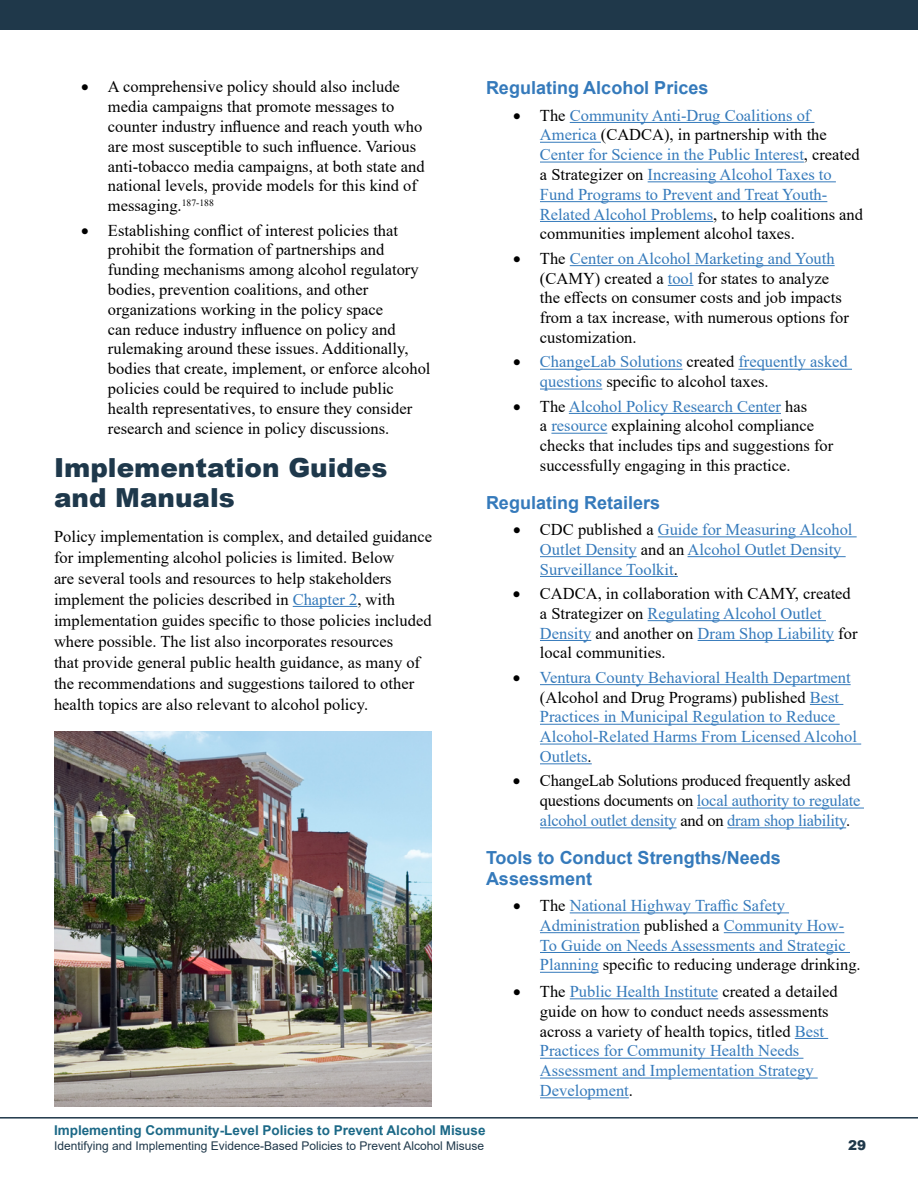
<style>
.page{position:relative;width:918px;height:1188px;background:#fff}
.page>*{position:absolute;margin:0;border:0;box-sizing:border-box;transform-origin:0 0}
.t1{font:900 26.25px/30px "Arial";color:#1e384b}
.t2{font:700 18px/21px "Arial";color:#357abb}
.t3{font:16.5px/19.8px "Times New Roman";color:#000}
.t4{font:16.5px/19.8px "Times New Roman";color:#357abb}
.t5{font:700 13.5px "Arial";color:#1c6987}
.t6{font:900 13.5px "Arial";color:#1f384a}
.t7{font:12px "Arial";color:#1f384a}
.s1{color:#357abb}
.s2{color:#000}
</style>
<div class="page">
<hr style="left:0;top:1117px;width:918px;height:2px;background:#1f384a">
<div style="left:0;top:0;width:918px;height:30px;background:#1f384a"></div>
<hr style="left:293px;top:606px;width:64px;height:1px;background:#357abb">
<hr style="left:570px;top:122px;width:245px;height:1px;background:#357abb">
<hr style="left:540px;top:142px;width:61px;height:1px;background:#357abb">
<hr style="left:540px;top:162px;width:264px;height:1px;background:#357abb">
<hr style="left:648px;top:181px;width:188px;height:1px;background:#357abb">
<hr style="left:540px;top:201px;width:287px;height:1px;background:#357abb">
<hr style="left:540px;top:221px;width:173px;height:1px;background:#357abb">
<hr style="left:570px;top:265px;width:265px;height:1px;background:#357abb">
<svg style="left:668px;top:285px;width:25px;height:1px"></svg>
<hr style="left:540px;top:369px;width:143px;height:1px;background:#357abb">
<hr style="left:738px;top:369px;width:114px;height:1px;background:#357abb">
<hr style="left:540px;top:389px;width:62px;height:1px;background:#357abb">
<hr style="left:569px;top:413px;width:212px;height:1px;background:#357abb">
<hr style="left:551px;top:433px;width:56px;height:1px;background:#357abb">
<hr style="left:658px;top:536px;width:199px;height:1px;background:#357abb">
<hr style="left:540px;top:556px;width:97px;height:1px;background:#357abb">
<hr style="left:688px;top:556px;width:158px;height:1px;background:#357abb">
<hr style="left:540px;top:576px;width:138px;height:1px;background:#357abb">
<hr style="left:648px;top:620px;width:178px;height:1px;background:#357abb">
<hr style="left:540px;top:640px;width:51px;height:1px;background:#357abb">
<hr style="left:698px;top:640px;width:136px;height:1px;background:#357abb">
<hr style="left:540px;top:684px;width:311px;height:1px;background:#357abb">
<hr style="left:810px;top:704px;width:33px;height:1px;background:#357abb">
<hr style="left:540px;top:724px;width:300px;height:1px;background:#357abb">
<hr style="left:540px;top:744px;width:321px;height:1px;background:#357abb">
<hr style="left:540px;top:763px;width:52px;height:1px;background:#357abb">
<hr style="left:697px;top:808px;width:167px;height:1px;background:#357abb">
<hr style="left:540px;top:827px;width:137px;height:1px;background:#357abb">
<hr style="left:727px;top:827px;width:119px;height:1px;background:#357abb">
<hr style="left:570px;top:912px;width:219px;height:1px;background:#357abb">
<hr style="left:540px;top:932px;width:100px;height:1px;background:#357abb">
<hr style="left:724px;top:932px;width:120px;height:1px;background:#357abb">
<hr style="left:540px;top:952px;width:310px;height:1px;background:#357abb">
<hr style="left:540px;top:972px;width:59px;height:1px;background:#357abb">
<hr style="left:570px;top:998px;width:148px;height:1px;background:#357abb">
<hr style="left:795px;top:1038px;width:33px;height:1px;background:#357abb">
<hr style="left:540px;top:1058px;width:263px;height:1px;background:#357abb">
<hr style="left:540px;top:1078px;width:278px;height:1px;background:#357abb">
<hr style="left:540px;top:1097px;width:89px;height:1px;background:#357abb">
<img style="left:54px;top:731px;width:378px;height:376px">
<p class="t3" style="left:108px;top:76px;width:318px;text-indent:-27px">• A comprehensive policy should also include media campaigns that promote messages to counter industry influence and reach youth who are most susceptible to such influence. Various anti-tobacco media campaigns, at both state and national levels, provide models for this kind of messaging.<sup>187-188</sup></p>
<p class="t3" style="left:108px;top:220px;width:324px;text-indent:-27px">• Establishing conflict of interest policies that prohibit the formation of partnerships and funding mechanisms among alcohol regulatory bodies, prevention coalitions, and other organizations working in the policy space<br>can reduce industry influence on policy and rulemaking around these issues. Additionally, bodies that create, implement, or enforce alcohol policies could be required to include public health representatives, to ensure they consider research and science in policy discussions.</p>
<h3 class="t1" style="left:54px;top:452px;width:335px">Implementation Guides and Manuals</h3>
<p class="t3" style="left:54px;top:525px;width:380px;line-height:21px">Policy implementation is complex, and detailed guidance for implementing alcohol policies is limited. Below<br>are several tools and resources to help stakeholders implement the policies described in <span class="s1">Chapter 2</span>, with implementation guides specific to those policies included where possible. The list also incorporates resources<br>that provide general public health guidance, as many of the recommendations and suggestions tailored to other health topics are also relevant to alcohol policy.</p>
<h4 class="t2" style="left:486px;top:77px;width:224px">Regulating Alcohol Prices</h4>
<p class="t4" style="left:540px;top:105px;width:325px;text-indent:-27px"><span class="s2">• The</span> Community Anti-Drug Coalitions of America <span class="s2">(CADCA), in partnership with the </span>Center for Science in the Public Interest<span class="s2">, created a Strategizer on</span> Increasing Alcohol Taxes to Fund Programs to Prevent and Treat Youth-Related Alcohol Problems<span class="s2">, to help coalitions and communities implement alcohol taxes.</span></p>
<p class="t3" style="left:540px;top:248px;width:310px;text-indent:-27px">• The <span class="s1">Center on Alcohol Marketing and Youth </span>(CAMY) created a <span class="s1">tool</span> for states to analyze the effects on consumer costs and job impacts from a tax increase, with numerous options for customization.</p>
<p class="t4" style="left:540px;top:351px;width:309px;text-indent:-27px"><span class="s2">•</span> ChangeLab Solutions <span class="s2">created</span> frequently asked questions <span class="s2">specific to alcohol taxes.</span></p>
<p class="t3" style="left:540px;top:396px;width:295px;text-indent:-27px">• The <span class="s1">Alcohol Policy Research Center</span> has<br>a <span class="s1">resource</span> explaining alcohol compliance checks that includes tips and suggestions for successfully engaging in this practice.</p>
<h4 class="t2" style="left:486px;top:492px;width:176px">Regulating Retailers</h4>
<p class="t4" style="left:540px;top:519px;width:314px;text-indent:-27px"><span class="s2">• CDC published a</span> Guide for Measuring Alcohol<br>Outlet Density <span class="s2">and an</span> Alcohol Outlet Density<br>Surveillance Toolkit<span class="s2">.</span></p>
<p class="t3" style="left:540px;top:583px;width:319px;text-indent:-27px">• CADCA, in collaboration with CAMY, created a Strategizer on <span class="s1">Regulating Alcohol Outlet Density</span> and another on <span class="s1">Dram Shop Liability</span> for local communities.</p>
<p class="t4" style="left:540px;top:667px;width:319px;text-indent:-27px"><span class="s2">•</span> Ventura County Behavioral Health Department <span class="s2">(Alcohol and Drug Programs) published</span> Best Practices in Municipal Regulation to Reduce Alcohol-Related Harms From Licensed Alcohol Outlets<span class="s2">.</span></p>
<p class="t3" style="left:540px;top:770px;width:322px;text-indent:-27px">• ChangeLab Solutions produced frequently asked questions documents on <span class="s1">local authority to regulate alcohol outlet density</span> and on <span class="s1">dram shop liability</span>.</p>
<h4 class="t2" style="left:486px;top:847px;width:296px">Tools to Conduct Strengths/Needs<br>Assessment</h4>
<p class="t4" style="left:540px;top:895px;width:322px;text-indent:-27px"><span class="s2">• The</span> National Highway Traffic Safety Administration <span class="s2">published a</span> Community How-To Guide on Needs Assessments and Strategic Planning <span class="s2">specific to reducing underage drinking.</span></p>
<p class="t4" style="left:540px;top:981px;width:299px;text-indent:-27px"><span class="s2">• The</span> Public Health Institute <span class="s2">created a detailed guide on how to conduct needs assessments across a variety of health topics, titled</span> Best Practices for Community Health Needs Assessment and Implementation Strategy Development<span class="s2">.</span></p>
<p class="t5" style="left:54px;top:1121px;width:433px">Implementing Community-Level Policies to Prevent Alcohol Misuse</p>
<p class="t7" style="left:54px;top:1137px;width:432px">Identifying and Implementing Evidence-Based Policies to Prevent Alcohol Misuse</p>
<p class="t6" style="left:848px;top:1135px;width:20px">29</p>
</div>
